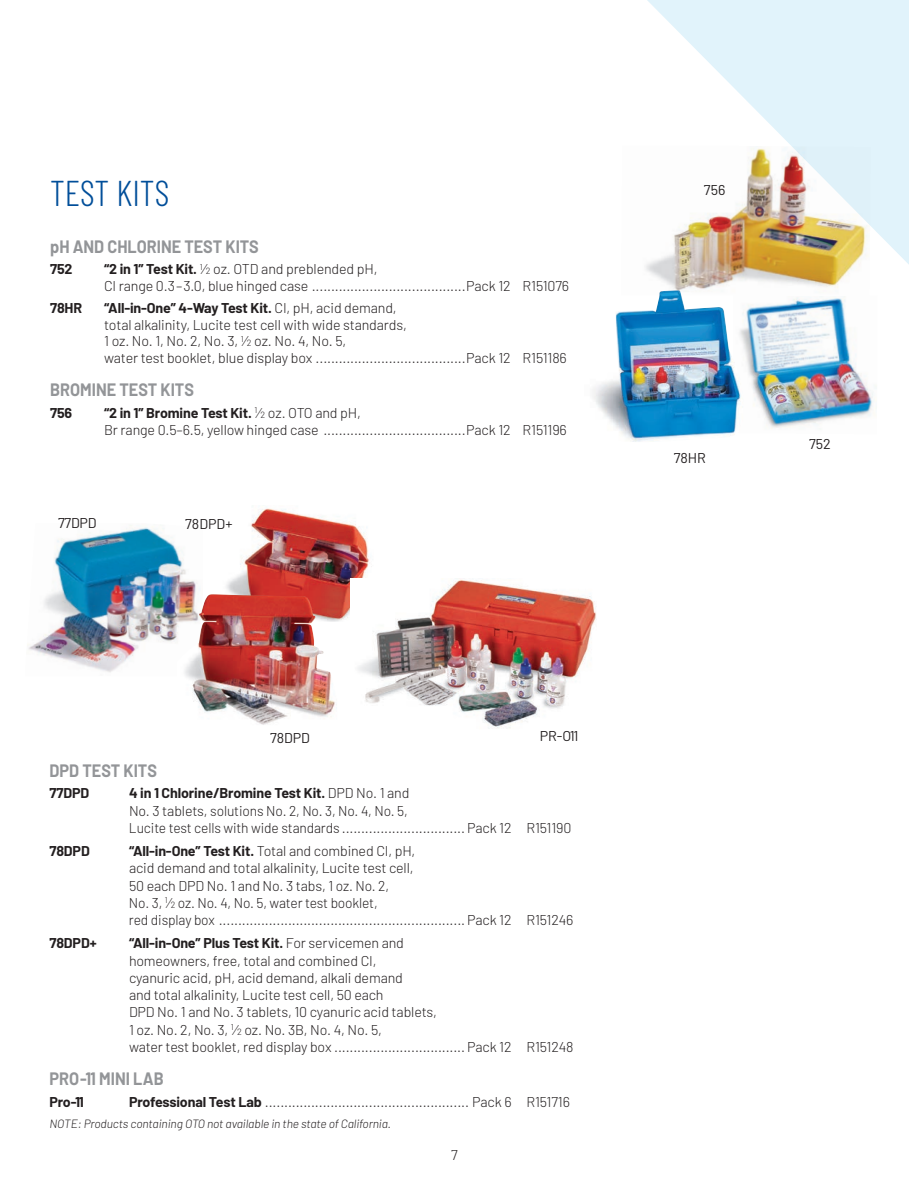
<style>
.page{position:relative;width:909px;height:1179px;background:#fff}
.page>*{position:absolute;margin:0;border:0;box-sizing:border-box;transform-origin:0 0}
.t1{font:300 36px "Barlow Condensed";color:#014e99}
.Gray_Subhead{font:700 18px "Barlow";color:#939598;scale:.9 1}
.t2{font:300 14.25px/17.2px "Barlow";letter-spacing:-.01em;color:#231f20}
.Number_Labels{font:14.25px "Barlow";color:#231f20}
.t3{font:700 14.25px "Barlow";letter-spacing:-.01em;color:#231f20}
.Footnote{font:italic 300 12px "Barlow";letter-spacing:-.01em;color:#231f20}
.s1{font-weight:700}
.s2{font-size:9px}
</style>
<div class="page">
<svg style="left:647px;top:0;width:262px;height:264px;fill:#e1f3fb"></svg>
<img style="left:645px;top:146px;width:226px;height:144px">
<img style="left:744px;top:297px;width:130px;height:132px">
<img style="left:593px;top:290px;width:151px;height:152px">
<img style="left:226px;top:508px;width:143px;height:114px">
<img style="left:27px;top:525px;width:173px;height:147px">
<img style="left:351px;top:579px;width:246px;height:149px">
<img style="left:177px;top:594px;width:160px;height:131px">
<p class="t1" style="left:50px;top:167px;width:121px">TEST KITS</p>
<p class="Gray_Subhead" style="left:50px;top:234px;width:234px">pH AND CHLORINE TEST KITS</p>
<p class="t3" style="left:50px;top:259px;width:24px">752</p>
<p class="t2" style="left:104px;top:260px;width:467px;line-height:16.5px"><span class="s1">“2 in 1” Test Kit.</span> <sup>1</sup>⁄<span class="s2">2</span> oz. OTD and preblended pH,<br>CI range 0.3–3.0, blue hinged case ........................................Pack 12 R151076</p>
<p class="t3" style="left:50px;top:298px;width:34px">78HR</p>
<p class="t2" style="left:104px;top:299px;width:464px;line-height:16.5px"><span class="s1">“All-in-One” 4-Way Test Kit.</span> CI, pH, acid demand,<br>total alkalinity, Lucite test cell with wide standards,<br>1 oz. No. 1, No. 2, No. 3, <sup>1</sup>⁄<span class="s2">2</span> oz. No. 4, No. 5,<br>water test booklet, blue display box .......................................Pack 12 R151186</p>
<p class="Gray_Subhead" style="left:50px;top:376px;width:161px">BROMINE TEST KITS</p>
<p class="t3" style="left:50px;top:402px;width:24px">756</p>
<p class="t2" style="left:104px;top:403px;width:464px"><span class="s1">“2 in 1” Bromine Test Kit.</span> <sup>1</sup>⁄<span class="s2">2</span> oz. OTO and pH,<br>Br range 0.5–6.5, yellow hinged case .....................................Pack 12 R151196</p>
<p class="Number_Labels" style="left:58px;top:513px;width:40px">77DPD</p>
<p class="Number_Labels" style="left:185px;top:513px;width:49px">78DPD+</p>
<p class="Number_Labels" style="left:270px;top:728px;width:41px">78DPD</p>
<p class="Number_Labels" style="left:540px;top:726px;width:40px">PR-O11</p>
<p class="Gray_Subhead" style="left:50px;top:757px;width:121px">DPD TEST KITS</p>
<p class="t3" style="left:50px;top:783px;width:41px">77DPD</p>
<p class="t2" style="left:129px;top:784px;width:444px"><span class="s1">4 in 1 Chlorine/Bromine Test Kit.</span> DPD No. 1 and<br>No. 3 tablets, solutions No. 2, No. 3, No. 4, No. 5,<br>Lucite test cells with wide standards ................................Pack 12 R151190</p>
<p class="t3" style="left:50px;top:841px;width:42px">78DPD</p>
<p class="t2" style="left:129px;top:842px;width:446px"><span class="s1">“All-in-One” Test Kit.</span> Total and combined CI, pH,<br>acid demand and total alkalinity, Lucite test cell,<br>50 each DPD No. 1 and No. 3 tabs, 1 oz. No. 2,<br>No. 3, <sup>1</sup>⁄<span class="s2">2</span> oz. No. 4, No. 5, water test booklet,<br>red display box ................................................................Pack 12 R151246</p>
<p class="t3" style="left:50px;top:933px;width:49px">78DPD+</p>
<p class="t2" style="left:129px;top:934px;width:446px"><span class="s1">“All-in-One” Plus Test Kit.</span> For servicemen and<br>homeowners, free, total and combined CI,<br>cyanuric acid, pH, acid demand, alkali demand<br>and total alkalinity, Lucite test cell, 50 each<br>DPD No. 1 and No. 3 tablets, 10 cyanuric acid tablets,<br>1 oz. No. 2, No. 3, <sup>1</sup>⁄<span class="s2">2</span> oz. No. 3B, No. 4, No. 5,<br>water test booklet, red display box ..................................Pack 12 R151248</p>
<p class="Gray_Subhead" style="left:50px;top:1065px;width:128px">PRO-11 MINI LAB</p>
<p class="t3" style="left:50px;top:1091px;width:36px">Pro-11</p>
<p class="t2" style="left:129px;top:1092px;width:442px"><span class="s1">Professional Test Lab</span> ..................................................... Pack 6 R151716</p>
<p class="Footnote" style="left:50px;top:1115px;width:343px">NOTE: Products containing OTO not available in the state of California.</p>
<p class="t2" style="left:451px;top:1145px;width:8px">7</p>
<p class="Number_Labels" style="left:704px;top:180px;width:23px">756</p>
<p class="Number_Labels" style="left:674px;top:448px;width:34px">78HR</p>
<p class="Number_Labels" style="left:809px;top:433px;width:23px">752</p>
</div>
